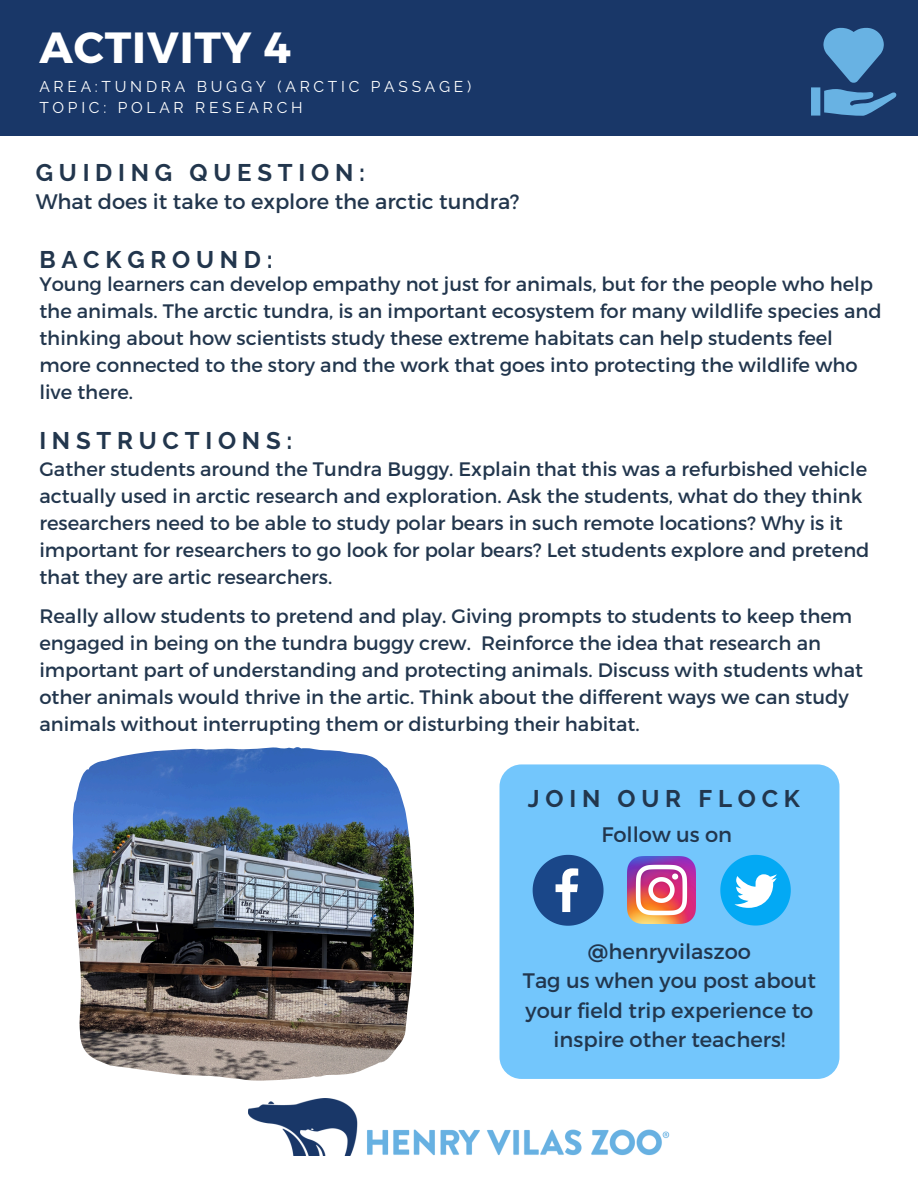
<style>
.page{position:relative;width:918px;height:1188px;background:#fff}
.page>*{position:absolute;margin:0;border:0;box-sizing:border-box;transform-origin:0 0}
.t1{font:700 43.65px "Montserrat";letter-spacing:.02em;color:#fff}
.t2{font:700 24px "Raleway";letter-spacing:.24em;color:#22364d}
.t3{font:21px/29.2px "Montserrat";color:#22364d;text-align:center}
.t4{font:19.5px/27px "Montserrat";color:#22364d}
.t5{font:15.6px "Raleway";letter-spacing:.24em;color:#fff}
</style>
<div class="page">
<div style="left:0;top:0;width:918px;height:135px;background:#193768"></div>
<img style="left:249px;top:1099px;width:420px;height:57px">
<img style="left:72px;top:747px;width:342px;height:333px">
<div style="left:500px;top:764px;width:339px;height:315px;background:#73c6fc;border-radius:22px"></div>
<svg style="left:533px;top:855px;width:71px;height:71px"></svg>
<img style="left:628px;top:856px;width:67px;height:68px">
<svg style="left:720px;top:855px;width:71px;height:71px"></svg>
<svg style="left:811px;top:28px;width:86px;height:88px"></svg>
<h1 class="t1" style="left:39px;top:19px;width:253px">ACTIVITY 4</h1>
<h2 class="t5" style="left:39px;top:77px;width:434px">AREA:TUNDRA BUGGY (ARCTIC PASSAGE)</h2>
<p class="t5" style="left:39px;top:98px;width:265px">TOPIC: POLAR RESEARCH</p>
<h2 class="t2" style="left:36px;top:159px;width:331px">GUIDING QUESTION:</h2>
<h3 class="t3" style="left:36px;top:186px;width:485px">What does it take to explore the arctic tundra?</h3>
<h3 class="t2" style="left:39px;top:245px;width:235px">BACKGROUND:</h3>
<h3 class="t4" style="left:39px;top:270px;width:844px">Young learners can develop empathy not just for animals, but for the people who help the animals. The arctic tundra, is an important ecosystem for many wildlife species and thinking about how scientists study these extreme habitats can help students feel more connected to the story and the work that goes into protecting the wildlife who live there.</h3>
<h3 class="t2" style="left:39px;top:426px;width:255px">INSTRUCTIONS:</h3>
<h2 class="t4" style="left:39px;top:455px;width:832px">Gather students around the Tundra Buggy. Explain that this was a refurbished vehicle actually used in arctic research and exploration. Ask the students, what do they think researchers need to be able to study polar bears in such remote locations? Why is it important for researchers to go look for polar bears? Let students explore and pretend that they are artic researchers.</h2>
<h3 class="t4" style="left:39px;top:602px;width:825px">Really allow students to pretend and play. Giving prompts to students to keep them engaged in being on the tundra buggy crew. Reinforce the idea that research an important part of understanding and protecting animals. Discuss with students what other animals would thrive in the artic. Think about the different ways we can study animals without interrupting them or disturbing their habitat.</h3>
<h3 class="t2" style="left:528px;top:784px;width:274px">JOIN OUR FLOCK</h3>
<p class="t3" style="left:601px;top:819px;width:132px">Follow us on</p>
<p class="t3" style="left:523px;top:936px;width:295px">@henryvilaszoo<br>Tag us when you post about your field trip experience to inspire other teachers!</p>
</div>
